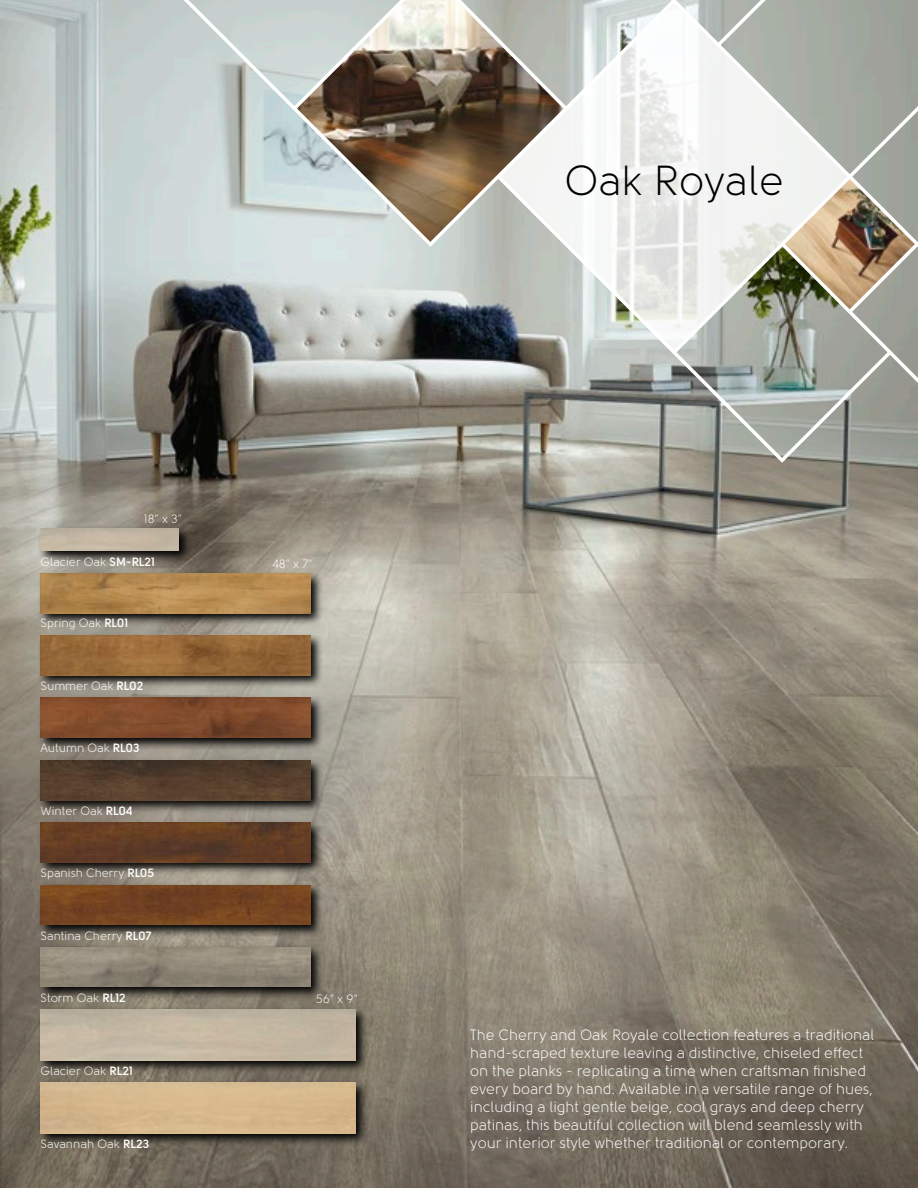
<style>
.page{position:relative;width:918px;height:1188px;background:#fff}
.page>*{position:absolute;margin:0;border:0;box-sizing:border-box;transform-origin:0 0}
.t1{font:42px "Solomon";color:#000}
.t2{font:15px/18px "Solomon";color:#fff}
.t3{font:12px "Solomon";color:#fff}
.s1{font-weight:700}
</style>
<div class="page">
<img style="left:0;top:0;width:918px;height:1188px">
<svg style="left:679px;top:0;width:239px;height:177px"></svg>
<svg style="left:436px;top:0;width:243px;height:249px"></svg>
<svg style="left:714px;top:0;width:75px;height:49px;background:#b2b6b0"></svg>
<img style="left:788px;top:177px;width:130px;height:288px">
<svg style="left:137px;top:0;width:299px;height:250px;background:#bdc2be"></svg>
<svg style="left:289px;top:0;width:282px;height:114px;background:#9d978d"></svg>
<svg style="left:493px;top:172px;width:295px;height:294px"></svg>
<svg style="left:37px;top:525px;width:155px;height:39px;background:#6b665e"></svg>
<img style="left:40px;top:529px;width:139px;height:22px">
<svg style="left:37px;top:570px;width:287px;height:55px;background:#7b7365"></svg>
<img style="left:41px;top:574px;width:269px;height:39px">
<svg style="left:37px;top:632px;width:287px;height:56px;background:#7e776a"></svg>
<img style="left:40px;top:636px;width:270px;height:39px">
<svg style="left:37px;top:694px;width:287px;height:56px;background:#6d655a"></svg>
<img style="left:40px;top:698px;width:270px;height:39px">
<svg style="left:37px;top:757px;width:287px;height:55px;background:#666057"></svg>
<img style="left:40px;top:761px;width:270px;height:39px">
<svg style="left:37px;top:881px;width:287px;height:56px;background:#676156"></svg>
<img style="left:40px;top:885px;width:270px;height:40px">
<svg style="left:37px;top:819px;width:287px;height:56px;background:#6d6459"></svg>
<img style="left:40px;top:823px;width:270px;height:39px">
<svg style="left:37px;top:943px;width:287px;height:56px;background:#5f594e"></svg>
<img style="left:40px;top:947px;width:270px;height:40px">
<svg style="left:37px;top:1079px;width:331px;height:67px;background:#5f5749"></svg>
<img style="left:40px;top:1083px;width:315px;height:50px">
<svg style="left:37px;top:1006px;width:331px;height:67px;background:#5f594d"></svg>
<img style="left:40px;top:1009px;width:315px;height:51px">
<p class="t1" style="left:564px;top:158px;width:221px">Oak Royale</p>
<p class="t3" style="left:144px;top:512px;width:40px">18” x 3”</p>
<p class="t3" style="left:40px;top:555px;width:116px">Glacier Oak <span class="s1">SM-RL21</span></p>
<p class="t3" style="left:40px;top:617px;width:89px">Spring Oak <span class="s1">RL01</span></p>
<p class="t3" style="left:40px;top:680px;width:104px">Summer Oak <span class="s1">RL02</span></p>
<p class="t3" style="left:40px;top:742px;width:101px">Autumn Oak <span class="s1">RL03</span></p>
<p class="t3" style="left:40px;top:805px;width:94px">Winter Oak <span class="s1">RL04</span></p>
<p class="t3" style="left:40px;top:867px;width:115px">Spanish Cherry <span class="s1">RL05</span></p>
<p class="t3" style="left:40px;top:929px;width:113px">Santina Cherry <span class="s1">RL07</span></p>
<p class="t3" style="left:40px;top:991px;width:87px">Storm Oak <span class="s1">RL12</span></p>
<p class="t3" style="left:40px;top:1064px;width:94px">Glacier Oak <span class="s1">RL21</span></p>
<p class="t3" style="left:40px;top:1138px;width:110px">Savannah Oak <span class="s1">RL23</span></p>
<p class="t3" style="left:273px;top:558px;width:42px">48” x 7”</p>
<p class="t3" style="left:316px;top:993px;width:43px">56” x 9”</p>
<p class="t2" style="left:470px;top:1025px;width:406px">The Cherry and Oak Royale collection features a traditional hand-scraped texture leaving a distinctive, chiseled effect on the planks - replicating a time when craftsman finished every board by hand. Available in a versatile range of hues, including a light gentle beige, cool grays and deep cherry patinas, this beautiful collection will blend seamlessly with your interior style whether traditional or contemporary.</p>
</div>
